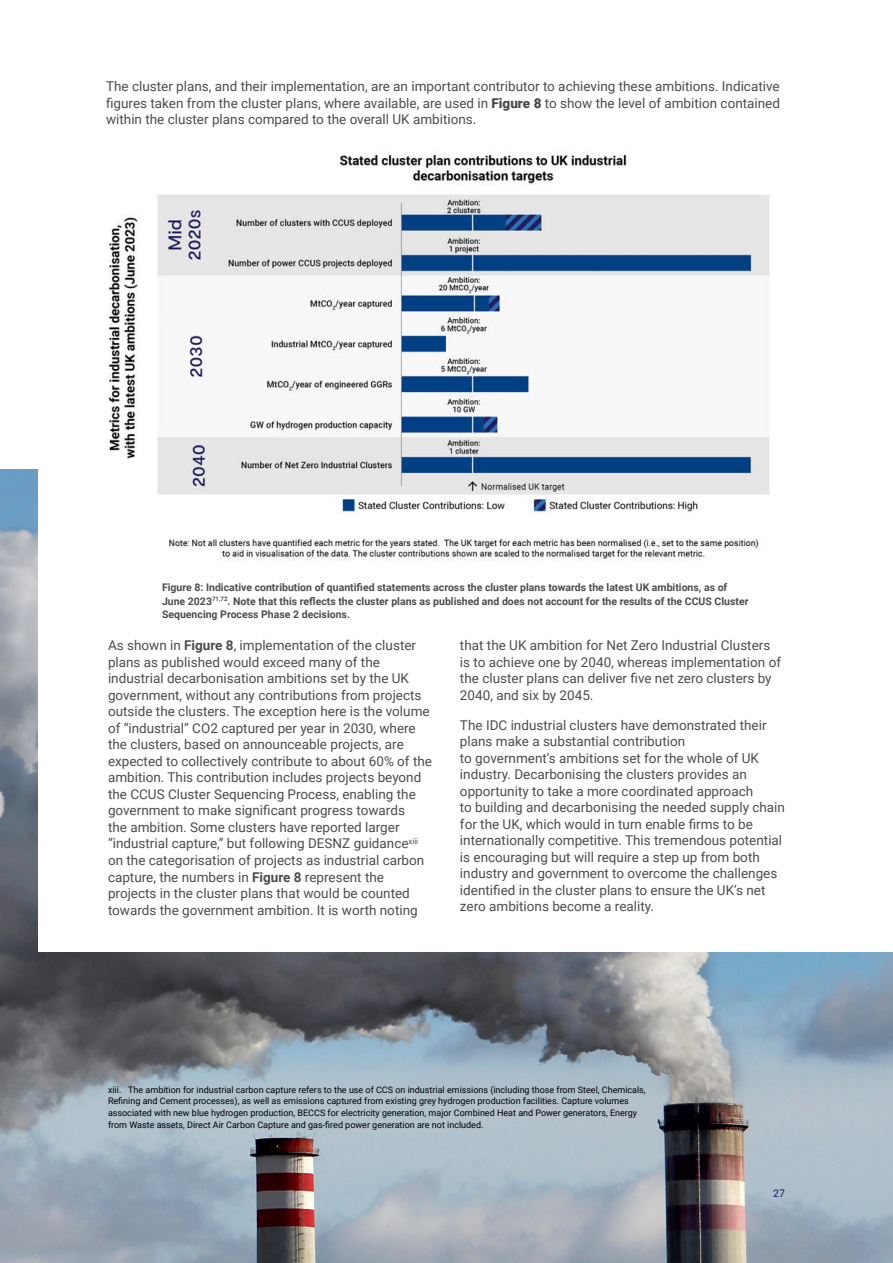
<style>
.page{position:relative;width:893px;height:1263px;background:#fff}
.page>*{position:absolute;margin:0;border:0;box-sizing:border-box;transform-origin:0 0}
.Roboto_Regular_Grey_9_11{font:13.5px/16.5px "Roboto";color:#4b4c4d}
.FIGURE_under_image{font:700 10.5px/13.5px "Roboto";color:#4b4c4d}
.t1{font:10.5px "Roboto";color:#141b64}
.t2{font:9px/12px "Roboto";color:#000}
.s1{font-weight:900}
.s2{font-weight:700}
</style>
<div class="page">
<img style="left:0;top:470px;width:893px;height:793px">
<div style="left:39px;top:461px;width:854px;height:490px;background:#fff"></div>
<img style="left:108px;top:151px;width:662px;height:410px">
<p class="Roboto_Regular_Grey_9_11" style="left:106px;top:78px;width:675px;text-align:justify">The cluster plans, and their implementation, are an important contributor to achieving these ambitions. Indicative figures taken from the cluster plans, where available, are used in <span class="s1">Figure 8</span> to show the level of ambition contained within the cluster plans compared to the overall UK ambitions.</p>
<p class="FIGURE_under_image" style="left:162px;top:580px;width:588px">Figure 8: Indicative contribution of quantified statements across the cluster plans towards the latest UK ambitions, as of<br>June 2023<sup>71,72</sup>. Note that this reflects the cluster plans as published and does not account for the results of the CCUS Cluster<br>Sequencing Process Phase 2 decisions.</p>
<p class="Roboto_Regular_Grey_9_11" style="left:108px;top:637px;width:325px">As shown in <span class="s2">Figure 8</span>, implementation of the cluster plans as published would exceed many of the industrial decarbonisation ambitions set by the UK government, without any contributions from projects outside the clusters. The exception here is the volume of “industrial” CO2 captured per year in 2030, where the clusters, based on announceable projects, are expected to collectively contribute to about 60% of the ambition. This contribution includes projects beyond the CCUS Cluster Sequencing Process, enabling the government to make significant progress towards<br>the ambition. Some clusters have reported larger “industrial capture,” but following DESNZ guidance<sup>xiii </sup>on the categorisation of projects as industrial carbon capture, the numbers in <span class="s2">Figure 8</span> represent the projects in the cluster plans that would be counted towards the government ambition. It is worth noting</p>
<p class="Roboto_Regular_Grey_9_11" style="left:460px;top:637px;width:323px">that the UK ambition for Net Zero Industrial Clusters is to achieve one by 2040, whereas implementation of the cluster plans can deliver five net zero clusters by 2040, and six by 2045.</p>
<p class="Roboto_Regular_Grey_9_11" style="left:460px;top:716px;width:326px">The IDC industrial clusters have demonstrated their plans make a substantial contribution<br>to government’s ambitions set for the whole of UK industry. Decarbonising the clusters provides an opportunity to take a more coordinated approach<br>to building and decarbonising the needed supply chain for the UK, which would in turn enable firms to be internationally competitive. This tremendous potential is encouraging but will require a step up from both industry and government to overcome the challenges identified in the cluster plans to ensure the UK’s net zero ambitions become a reality.</p>
<p class="t2" style="left:108px;top:1083px;width:539px">xiii. The ambition for industrial carbon capture refers to the use of CCS on industrial emissions (including those from Steel, Chemicals, Refining and Cement processes), as well as emissions captured from existing grey hydrogen production facilities. Capture volumes associated with new blue hydrogen production, BECCS for electricity generation, major Combined Heat and Power generators, Energy from Waste assets, Direct Air Carbon Capture and gas-fired power generation are not included.</p>
<p class="t1" style="left:773px;top:1185px;width:13px">27</p>
</div>
